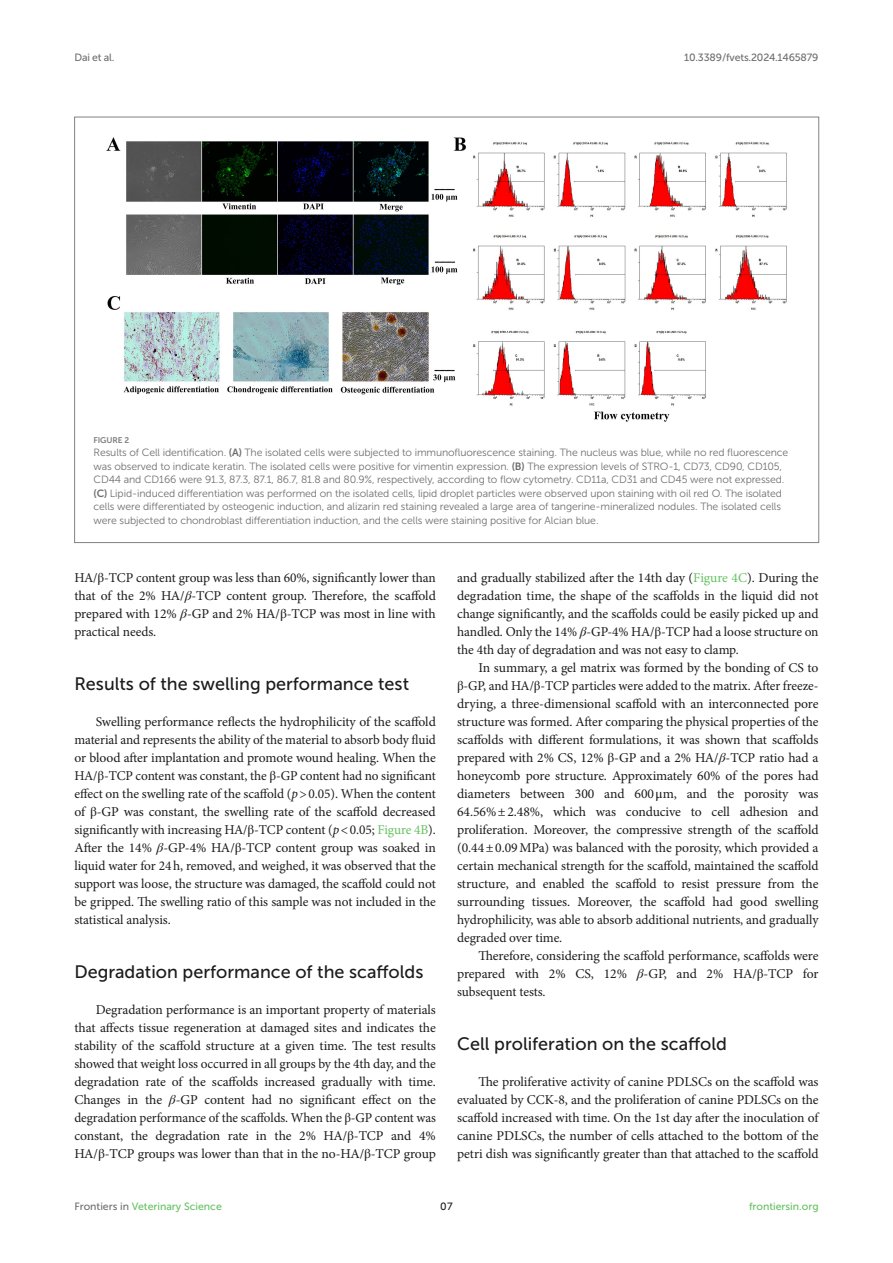
<style>
.page{position:relative;width:893px;height:1263px;background:#fff}
.page>*{position:absolute;margin:0;border:0;box-sizing:border-box;transform-origin:0 0}
.HEAD_2{font:18px "Museo Sans 500";color:#1b1c1b}
.TEXT_FLUSH{font:13.5px/18px "Minion Pro";letter-spacing:-.01em;color:#1b1c1b;text-align:justify}
.TEXT{font:13.5px/18px "Minion Pro";letter-spacing:-.005em;color:#1b1c1b;text-align:justify}
.FIG_LEG{font:10.5px/13.5px "Museo Sans 300";letter-spacing:-.01em;color:#706f70}
.t1{font:10.5px "Museo Sans 500";color:#65c161}
.t2{font:10.5px "Museo Sans 500";letter-spacing:-.015em;color:#706f70}
.t3{font:10.5px "Museo Sans 500";color:#1b1c1b}
.FIG_HD{font:8.25px "Museo Sans 700";letter-spacing:-.01em;color:#7e7f7f}
.s1{font-family:"Museo Sans 700"}
.s2{font-family:"STIX General"}
.s3{font-family:"STIX General";font-style:italic}
.s4{font-style:italic}
.s5{color:#65c161}
.s6{color:#706f70}
</style>
<div class="page">
<img style="left:106px;top:137px;width:681px;height:285px">
<p class="t2" style="left:74px;top:51px;width:42px">Dai et al.</p>
<p class="t2" style="left:684px;top:51px;width:136px">10.3389/fvets.2024.1465879</p>
<p class="FIG_HD" style="left:94px;top:435px;width:37px">FIGURE 2</p>
<p class="FIG_LEG" style="left:94px;top:446px;width:696px">Results of Cell identification. <span class="s1">(A)</span> The isolated cells were subjected to immunofluorescence staining. The nucleus was blue, while no red fluorescence was observed to indicate keratin. The isolated cells were positive for vimentin expression. <span class="s1">(B)</span> The expression levels of STRO-1, CD73, CD90, CD105, CD44 and CD166 were 91.3, 87.3, 87.1, 86.7, 81.8 and 80.9%, respectively, according to flow cytometry. CD11a, CD31 and CD45 were not expressed. <span class="s1">(C)</span> Lipid-induced differentiation was performed on the isolated cells, lipid droplet particles were observed upon staining with oil red O. The isolated cells were differentiated by osteogenic induction, and alizarin red staining revealed a large area of tangerine-mineralized nodules. The isolated cells were subjected to chondroblast differentiation induction, and the cells were staining positive for Alcian blue.</p>
<p class="TEXT" style="left:74px;top:569px;width:363px">HA/<span class="s2">β</span>-TCP content group was less than 60%, significantly lower than that of the 2% HA/<span class="s3">β</span>-TCP content group. Therefore, the scaffold prepared with 12% <span class="s3">β</span>-GP and 2% HA/<span class="s2">β</span>-TCP was most in line with practical needs.</p>
<p class="HEAD_2" style="left:74px;top:674px;width:336px">Results of the swelling performance test</p>
<p class="TEXT_FLUSH" style="left:74px;top:713px;width:363px;text-indent:21px">Swelling performance reflects the hydrophilicity of the scaffold material and represents the ability of the material to absorb body fluid or blood after implantation and promote wound healing. When the HA/<span class="s2">β</span>-TCP content was constant, the <span class="s2">β</span>-GP content had no significant effect on the swelling rate of the scaffold (<span class="s4">p</span>&gt;0.05). When the content of <span class="s2">β</span>-GP was constant, the swelling rate of the scaffold decreased significantly with increasing HA/<span class="s2">β</span>-TCP content (<span class="s4">p</span>&lt;0.05; <span class="s5">Figure 4B</span>).<br>After the 14% <span class="s3">β</span>-GP-4% HA/<span class="s2">β</span>-TCP content group was soaked in liquid water for 24h, removed, and weighed, it was observed that the support was loose, the structure was damaged, the scaffold could not be gripped. The swelling ratio of this sample was not included in the statistical analysis.</p>
<p class="HEAD_2" style="left:74px;top:962px;width:351px">Degradation performance of the scaffolds</p>
<p class="TEXT_FLUSH" style="left:74px;top:1001px;width:363px;text-indent:21px">Degradation performance is an important property of materials that affects tissue regeneration at damaged sites and indicates the stability of the scaffold structure at a given time. The test results showed that weight loss occurred in all groups by the 4th day, and the degradation rate of the scaffolds increased gradually with time.<br>Changes in the <span class="s3">β</span>-GP content had no significant effect on the degradation performance of the scaffolds. When the <span class="s2">β</span>-GP content was constant, the degradation rate in the 2% HA/<span class="s2">β</span>-TCP and 4% HA/<span class="s2">β</span>-TCP groups was lower than that in the no-HA/<span class="s2">β</span>-TCP group</p>
<p class="TEXT_FLUSH" style="left:457px;top:569px;width:363px">and gradually stabilized after the 14th day (<span class="s5">Figure 4C</span>). During the degradation time, the shape of the scaffolds in the liquid did not change significantly, and the scaffolds could be easily picked up and handled. Only the 14% <span class="s3">β</span>-GP-4% HA/<span class="s2">β</span>-TCP had a loose structure on the 4th day of degradation and was not easy to clamp.</p>
<p class="TEXT" style="left:457px;top:659px;width:363px;text-indent:21px">In summary, a gel matrix was formed by the bonding of CS to <span class="s2">β</span>-GP, and HA/<span class="s2">β</span>-TCP particles were added to the matrix. After freeze&shy;drying, a three-dimensional scaffold with an interconnected pore structure was formed. After comparing the physical properties of the scaffolds with different formulations, it was shown that scaffolds prepared with 2% CS, 12% <span class="s2">β</span>-GP and a 2% HA/<span class="s3">β</span>-TCP ratio had a honeycomb pore structure. Approximately 60% of the pores had diameters between 300 and 600<span class="s2">μ</span>m, and the porosity was 64.56%±2.48%, which was conducive to cell adhesion and proliferation. Moreover, the compressive strength of the scaffold (0.44±0.09MPa) was balanced with the porosity, which provided a certain mechanical strength for the scaffold, maintained the scaffold structure, and enabled the scaffold to resist pressure from the surrounding tissues. Moreover, the scaffold had good swelling hydrophilicity, was able to absorb additional nutrients, and gradually degraded over time.</p>
<p class="TEXT" style="left:457px;top:947px;width:363px;text-indent:21px">Therefore, considering the scaffold performance, scaffolds were prepared with 2% CS, 12% <span class="s3">β</span>-GP, and 2% HA/<span class="s2">β</span>-TCP for subsequent tests.</p>
<p class="HEAD_2" style="left:457px;top:1034px;width:271px">Cell proliferation on the scaffold</p>
<p class="TEXT_FLUSH" style="left:457px;top:1073px;width:363px;text-indent:21px">The proliferative activity of canine PDLSCs on the scaffold was evaluated by CCK-8, and the proliferation of canine PDLSCs on the scaffold increased with time. On the 1st day after the inoculation of canine PDLSCs, the number of cells attached to the bottom of the petri dish was significantly greater than that attached to the scaffold</p>
<p class="t1" style="left:74px;top:1200px;width:149px"><span class="s6">Frontiers in</span> Veterinary Science</p>
<p class="t3" style="left:440px;top:1200px;width:14px">07</p>
<p class="t1" style="left:749px;top:1200px;width:71px">frontiersin.org</p>
</div>
